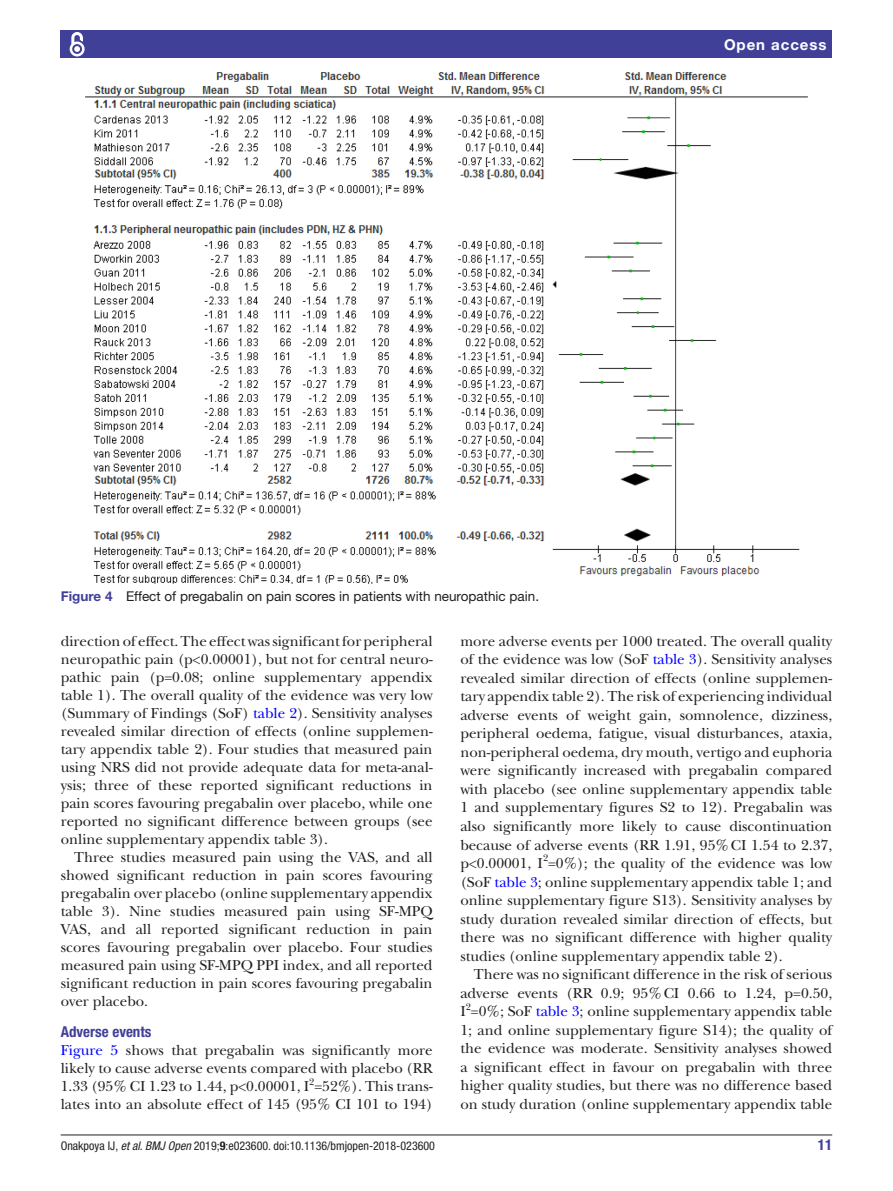
<style>
.page{position:relative;width:893px;height:1191px;background:#fff}
.page>*{position:absolute;margin:0;border:0;box-sizing:border-box;transform-origin:0 0}
.t1{font:15px/18px "New Baskerville";color:#231f20;text-align:justify}
.t2{font:700 condensed 15px "Helvetica Neue LT Std";color:#414099}
.t3{font:700 15px "Helvetica Neue LT Std";letter-spacing:.065em;color:#fff}
.t4{font:13.5px "Helvetica Neue LT Std";color:#231f20}
.t5{font:condensed 12px "Helvetica Neue LT Std";color:#231f20}
.t6{font:9.9px "New Baskerville";color:#231f20}
.s1{font-weight:700;color:#414099}
.s2{color:#00f}
.s3{font-style:italic}
.s4{font-weight:700}
</style>
<div class="page">
<hr style="left:61px;top:1134px;width:771px;height:1px;background:#231f20">
<div style="left:61px;top:31px;width:771px;height:27px;background:#414099"></div>
<svg style="left:69px;top:32px;width:16px;height:25px"></svg>
<img style="left:85px;top:73px;width:723px;height:510px">
<p class="t3" style="left:724px;top:35px;width:104px">Open access</p>
<p class="t4" style="left:61px;top:588px;width:480px"><span class="s1">Figure 4</span> Effect of pregabalin on pain scores in patients with neuropathic pain.</p>
<p class="t1" style="left:61px;top:632px;width:373px">direction of effect. The effect was significant for peripheral neuropathic pain (p&lt;0.00001), but not for central neuro&shy;pathic pain (p=0.08; online supplementary appendix table 1). The overall quality of the evidence was very low (Summary of Findings (SoF) <span class="s2">table 2</span>). Sensitivity analyses revealed similar direction of effects (online supplemen&shy;tary appendix table 2). Four studies that measured pain using NRS did not provide adequate data for meta-anal&shy;ysis; three of these reported significant reductions in pain scores favouring pregabalin over placebo, while one reported no significant difference between groups (see online supplementary appendix table 3).</p>
<p class="t1" style="left:61px;top:848px;width:373px;text-indent:14px">Three studies measured pain using the VAS, and all showed significant reduction in pain scores favouring pregabalin over placebo (online supplementary appendix table 3). Nine studies measured pain using SF-MPQ VAS, and all reported significant reduction in pain scores favouring pregabalin over placebo. Four studies measured pain using SF-MPQ PPI index, and all reported significant reduction in pain scores favouring pregabalin over placebo.</p>
<p class="t2" style="left:61px;top:1023px;width:92px">Adverse events</p>
<p class="t1" style="left:61px;top:1041px;width:373px"><span class="s2">Figure 5</span> shows that pregabalin was significantly more likely to cause adverse events compared with placebo (RR 1.33 (95% CI 1.23 to 1.44, p&lt;0.00001, I =52%). This trans-</p>
<p class="t6" style="left:309px;top:1075px;width:7px">2</p>
<p class="t1" style="left:61px;top:1095px;width:373px">lates into an absolute effect of 145 (95% CI 101 to 194)</p>
<p class="t1" style="left:460px;top:631px;width:373px;line-height:18.5px">more adverse events per 1000 treated. The overall quality of the evidence was low (SoF <span class="s2">table 3</span>). Sensitivity analyses revealed similar direction of effects (online supplemen&shy;tary appendix table 2). The risk of experiencing individual adverse events of weight gain, somnolence, dizziness, peripheral oedema, fatigue, visual disturbances, ataxia, non-peripheral oedema, dry mouth, vertigo and euphoria were significantly increased with pregabalin compared with placebo (see online supplementary appendix table 1 and supplementary figures S2 to 12). Pregabalin was also significantly more likely to cause discontinuation because of adverse events (RR 1.91, 95%CI 1.54 to 2.37, p&lt;0.00001, I =0%); the quality of the evidence was low</p>
<p class="t6" style="left:543px;top:852px;width:7px">2</p>
<p class="t1" style="left:460px;top:872px;width:373px;line-height:18.5px">(SoF <span class="s2">table 3</span>; online supplementary appendix table 1; and online supplementary figure S13). Sensitivity analyses by study duration revealed similar direction of effects, but there was no significant difference with higher quality studies (online supplementary appendix table 2).</p>
<p class="t1" style="left:460px;top:965px;width:373px;line-height:18.5px;text-indent:14px">There was no significant difference in the risk of serious adverse events (RR 0.9; 95%CI 0.66 to 1.24, p=0.50, I =0%; SoF <span class="s2">table 3</span>; online supplementary appendix table</p>
<p class="t6" style="left:466px;top:1000px;width:7px">2</p>
<p class="t1" style="left:460px;top:1020px;width:373px;line-height:18.6px">1; and online supplementary figure S14); the quality of the evidence was moderate. Sensitivity analyses showed a significant effect in favour on pregabalin with three higher quality studies, but there was no difference based on study duration (online supplementary appendix table</p>
<p class="t5" style="left:61px;top:1138px;width:376px">Onakpoya IJ, <span class="s3">et al</span>. <span class="s3">BMJ Open</span> 2019;<span class="s4">9</span>:e023600. doi:10.1136/bmjopen-2018-023600</p>
<p class="t2" style="left:818px;top:1135px;width:16px">11</p>
</div>
